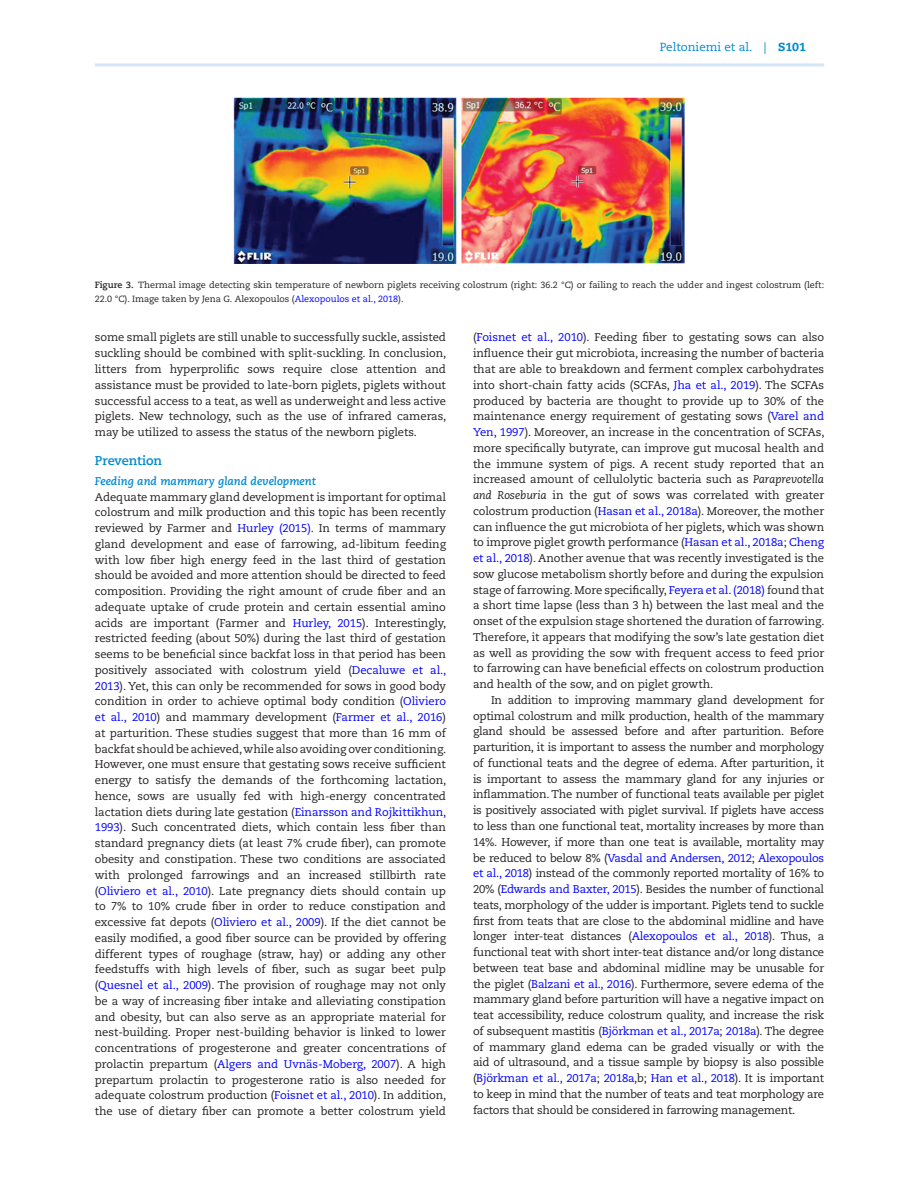
<style>
.page{position:relative;width:919px;height:1187px;background:#fff}
.page>*{position:absolute;margin:0;border:0;box-sizing:border-box;transform-origin:0 0}
.t1{font:700 12.75px "Caecilia LT Std";color:#0089cf}
.t2{font:11.7px "Caecilia LT Std";color:#0089cf}
.t3{font:11.25px/15.8px "Caecilia LT Std";letter-spacing:-.005em;color:#231f20;text-align:justify}
.t4{font:italic 700 11.25px "Caecilia LT Std";color:#0089cf}
.t5{font:9px/13.5px "Caecilia LT Std";color:#231f20}
.s1{font-weight:800}
.s2{font-weight:700}
.s3{color:#00f}
.s4{font-style:italic}
</style>
<div class="page">
<hr style="left:95px;top:63px;width:729px;height:3px;background:#d4e6f6">
<img style="left:233px;top:98px;width:452px;height:166px">
<p class="t2" style="left:659px;top:41px;width:148px">Peltoniemi et al. | <span class="s1">S101</span></p>
<p class="t5" style="left:95px;top:278px;width:731px"><span class="s2">Figure 3.</span> Thermal image detecting skin temperature of newborn piglets receiving colostrum (right: 36.2 °C) or failing to reach the udder and ingest colostrum (left:<br>22.0 °C). Image taken by Jena G. Alexopoulos (<span class="s3">Alexopoulos et al., 2018</span>).</p>
<p class="t3" style="left:95px;top:330px;width:353px">some small piglets are still unable to successfully suckle, assisted suckling should be combined with split-suckling. In conclusion, litters from hyperprolific sows require close attention and assistance must be provided to late-born piglets, piglets without successful access to a teat, as well as underweight and less active piglets. New technology, such as the use of infrared cameras, may be utilized to assess the status of the newborn piglets.</p>
<p class="t1" style="left:95px;top:452px;width:69px">Prevention</p>
<p class="t4" style="left:95px;top:474px;width:222px">Feeding and mammary gland development</p>
<p class="t3" style="left:95px;top:489px;width:353px">Adequate mammary gland development is important for optimal colostrum and milk production and this topic has been recently reviewed by Farmer and <span class="s3">Hurley (2015)</span>. In terms of mammary gland development and ease of farrowing, ad-libitum feeding with low fiber high energy feed in the last third of gestation should be avoided and more attention should be directed to feed composition. Providing the right amount of crude fiber and an adequate uptake of crude protein and certain essential amino acids are important (Farmer and <span class="s3">Hurley, 2015</span>). Interestingly, restricted feeding (about 50%) during the last third of gestation seems to be beneficial since backfat loss in that period has been positively associated with colostrum yield (<span class="s3">Decaluwe et al., 2013</span>). Yet, this can only be recommended for sows in good body condition in order to achieve optimal body condition (<span class="s3">Oliviero et al., 2010</span>) and mammary development (<span class="s3">Farmer et al., 2016</span>) at parturition. These studies suggest that more than 16 mm of backfat should be achieved, while also avoiding over conditioning.<br>However, one must ensure that gestating sows receive sufficient energy to satisfy the demands of the forthcoming lactation, hence, sows are usually fed with high-energy concentrated lactation diets during late gestation (<span class="s3">Einarsson and Rojkittikhun, 1993</span>). Such concentrated diets, which contain less fiber than standard pregnancy diets (at least 7% crude fiber), can promote obesity and constipation. These two conditions are associated with prolonged farrowings and an increased stillbirth rate (<span class="s3">Oliviero et al., 2010</span>). Late pregnancy diets should contain up to 7% to 10% crude fiber in order to reduce constipation and excessive fat depots (<span class="s3">Oliviero et al., 2009</span>). If the diet cannot be easily modified, a good fiber source can be provided by offering different types of roughage (straw, hay) or adding any other feedstuffs with high levels of fiber, such as sugar beet pulp (<span class="s3">Quesnel et al., 2009</span>). The provision of roughage may not only be a way of increasing fiber intake and alleviating constipation and obesity, but can also serve as an appropriate material for nest-building. Proper nest-building behavior is linked to lower concentrations of progesterone and greater concentrations of prolactin prepartum (<span class="s3">Algers and Uvnäs-Moberg, 2007</span>). A high prepartum prolactin to progesterone ratio is also needed for adequate colostrum production (<span class="s3">Foisnet et al., 2010</span>). In addition, the use of dietary fiber can promote a better colostrum yield</p>
<p class="t3" style="left:473px;top:330px;width:353px">(<span class="s3">Foisnet et al., 2010</span>). Feeding fiber to gestating sows can also influence their gut microbiota, increasing the number of bacteria that are able to breakdown and ferment complex carbohydrates into short-chain fatty acids (SCFAs, <span class="s3">Jha et al., 2019</span>). The SCFAs produced by bacteria are thought to provide up to 30% of the maintenance energy requirement of gestating sows (<span class="s3">Varel and Yen, 1997</span>). Moreover, an increase in the concentration of SCFAs, more specifically butyrate, can improve gut mucosal health and the immune system of pigs. A recent study reported that an increased amount of cellulolytic bacteria such as <span class="s4">Paraprevotella and Roseburia</span> in the gut of sows was correlated with greater colostrum production (<span class="s3">Hasan et al., 2018a</span>). Moreover, the mother can influence the gut microbiota of her piglets, which was shown to improve piglet growth performance (<span class="s3">Hasan et al., 2018a</span>; <span class="s3">Cheng et al., 2018</span>). Another avenue that was recently investigated is the sow glucose metabolism shortly before and during the expulsion stage of farrowing. More specifically, <span class="s3">Feyera et al. (2018)</span> found that a short time lapse (less than 3 h) between the last meal and the onset of the expulsion stage shortened the duration of farrowing.<br>Therefore, it appears that modifying the sow’s late gestation diet as well as providing the sow with frequent access to feed prior to farrowing can have beneficial effects on colostrum production and health of the sow, and on piglet growth.</p>
<p class="t3" style="left:473px;top:692px;width:353px;text-indent:18px">In addition to improving mammary gland development for optimal colostrum and milk production, health of the mammary gland should be assessed before and after parturition. Before parturition, it is important to assess the number and morphology of functional teats and the degree of edema. After parturition, it is important to assess the mammary gland for any injuries or inflammation. The number of functional teats available per piglet is positively associated with piglet survival. If piglets have access to less than one functional teat, mortality increases by more than 14%. However, if more than one teat is available, mortality may be reduced to below 8% (<span class="s3">Vasdal and Andersen, 2012</span>; <span class="s3">Alexopoulos et al., 2018</span>) instead of the commonly reported mortality of 16% to 20% (<span class="s3">Edwards and Baxter, 2015</span>). Besides the number of functional teats, morphology of the udder is important. Piglets tend to suckle first from teats that are close to the abdominal midline and have longer inter-teat distances (<span class="s3">Alexopoulos et al., 2018</span>). Thus, a functional teat with short inter-teat distance and/or long distance between teat base and abdominal midline may be unusable for the piglet (<span class="s3">Balzani et al., 2016</span>). Furthermore, severe edema of the mammary gland before parturition will have a negative impact on teat accessibility, reduce colostrum quality, and increase the risk of subsequent mastitis (<span class="s3">Björkman et al., 2017a</span>; <span class="s3">2018a</span>). The degree of mammary gland edema can be graded visually or with the aid of ultrasound, and a tissue sample by biopsy is also possible (<span class="s3">Björkman et al., 2017a</span>; <span class="s3">2018a</span>,b; <span class="s3">Han et al., 2018</span>). It is important to keep in mind that the number of teats and teat morphology are factors that should be considered in farrowing management.</p>
</div>
